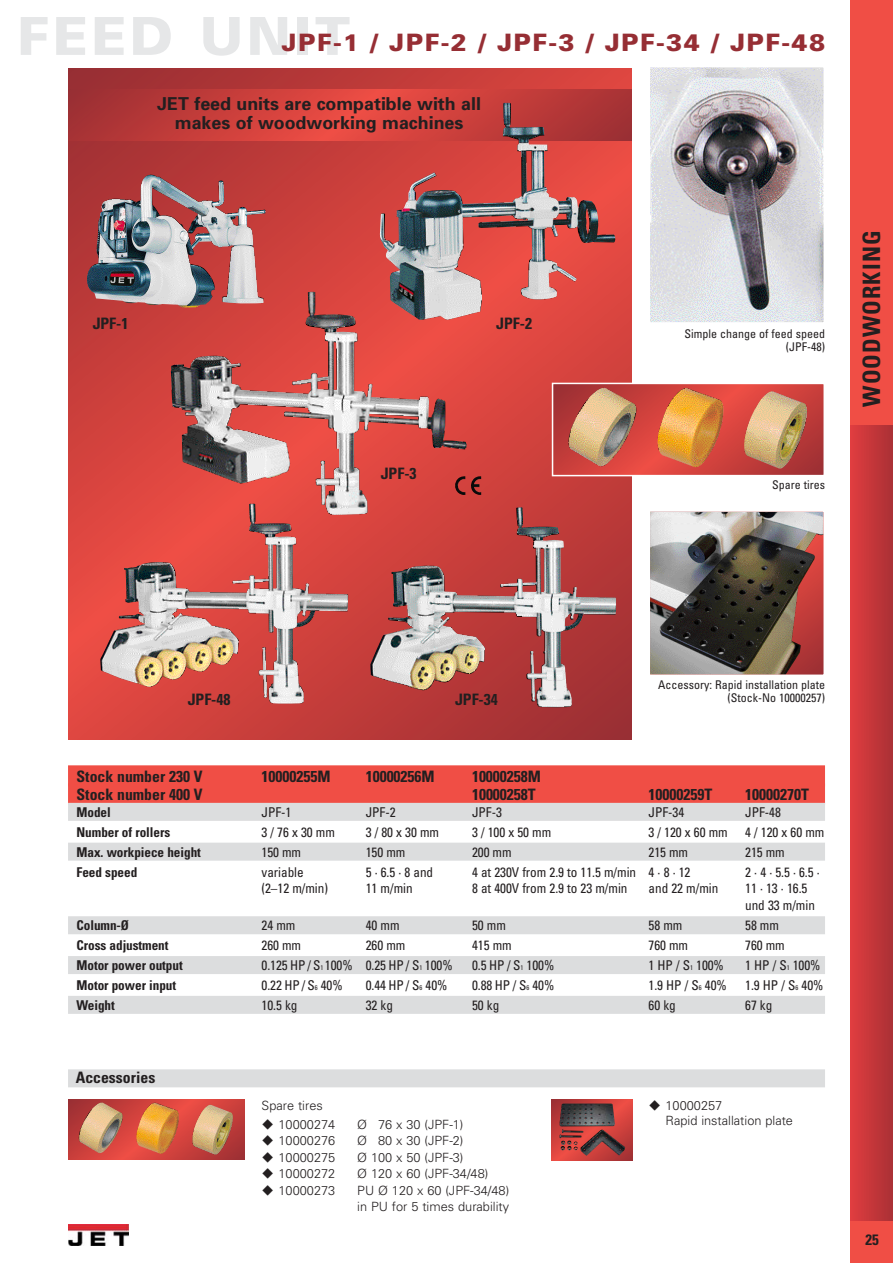
<style>
.page{position:relative;width:893px;height:1263px;background:#fff}
.page>*{position:absolute;margin:0;border:0;box-sizing:border-box;transform-origin:0 0}
.t1{font:900 52.5px "Univers";letter-spacing:.065em;color:#e6e7e8}
.t2{font:900 24px "Univers";letter-spacing:.065em;color:#962e34}
.t3{font:700 condensed 24px "Univers";letter-spacing:.045em;color:#231f20}
.t4{font:700 17.85px/19.5px "Univers";color:#231f20;text-align:center}
.t5{font:700 condensed 15.75px "Univers";color:#231f20}
.t6{font:700 condensed 15px "Univers";color:#231f20}
.t7{font:condensed 13.5px/17px "Univers";letter-spacing:-.005em;color:#231f20}
.t8{font:700 condensed 13.5px "Univers";letter-spacing:-.005em;color:#231f20}
.t9{font:300 12.75px/18.5px "Univers";color:#231f20}
.t10{font:condensed 12px/12.8px "Univers";color:#231f20;text-align:right}
.s1{font-size:6.75px}
</style>
<div class="page">
<div style="left:850px;top:0;width:42px;height:1263px;background:#f04e45"></div>
<div style="left:850px;top:425px;width:42px;height:795px;background:linear-gradient(to right,#e13d3f,#ac3135)"></div>
<svg style="left:68px;top:68px;width:563px;height:672px"></svg>
<img style="left:651px;top:69px;width:171px;height:252px">
<div style="left:648px;top:66px;width:177px;height:258px;border:2px solid #fff"></div>
<div style="left:68px;top:765px;width:757px;height:21px;background:#f04e45"></div>
<div style="left:68px;top:783px;width:757px;height:21px;background:#f04e45"></div>
<div style="left:68px;top:803px;width:757px;height:18px;background:#dcddde"></div>
<div style="left:68px;top:843px;width:757px;height:18px;background:#dcddde"></div>
<div style="left:68px;top:916px;width:757px;height:18px;background:#dcddde"></div>
<div style="left:68px;top:956px;width:757px;height:18px;background:#dcddde"></div>
<div style="left:68px;top:996px;width:757px;height:18px;background:#dcddde"></div>
<img style="left:467px;top:476px;width:14px;height:19px">
<div style="left:68px;top:1069px;width:757px;height:18px;background:#dcddde"></div>
<img style="left:171px;top:292px;width:296px;height:223px">
<img style="left:370px;top:507px;width:246px;height:201px">
<img style="left:124px;top:504px;width:224px;height:200px">
<svg style="left:68px;top:89px;width:563px;height:51px"></svg>
<img style="left:380px;top:102px;width:235px;height:218px">
<img style="left:87px;top:174px;width:179px;height:134px">
<svg style="left:552px;top:1099px;width:80px;height:61px"></svg>
<img style="left:561px;top:1106px;width:60px;height:44px">
<svg style="left:68px;top:1099px;width:176px;height:61px"></svg>
<img style="left:78px;top:1102px;width:46px;height:52px">
<img style="left:136px;top:1102px;width:44px;height:52px">
<img style="left:191px;top:1104px;width:42px;height:52px">
<img style="left:651px;top:513px;width:171px;height:160px">
<div style="left:648px;top:510px;width:177px;height:166px;border:2px solid #fff"></div>
<svg style="left:555px;top:386px;width:267px;height:87px"></svg>
<img style="left:567px;top:387px;width:71px;height:81px">
<div style="left:552px;top:383px;width:273px;height:93px;border:2px solid #fff"></div>
<img style="left:657px;top:388px;width:67px;height:80px">
<img style="left:743px;top:391px;width:65px;height:79px">
<img style="left:68px;top:1225px;width:61px;height:20px">
<h1 class="t1" style="left:17px;top:17px;width:335px">FEED UNIT</h1>
<h2 class="t2" style="left:282px;top:34px;width:545px">JPF-1 / JPF-2 / JPF-3 / JPF-34 / JPF-48</h2>
<h3 class="t4" style="left:157px;top:95px;width:325px">JET feed units are compatible with all makes of woodworking machines</h3>
<p class="t5" style="left:93px;top:318px;width:37px">JPF-1</p>
<p class="t5" style="left:381px;top:468px;width:37px">JPF-3</p>
<p class="t5" style="left:496px;top:318px;width:37px">JPF-2</p>
<p class="t10" style="left:685px;top:329px;width:142px">Simple change of feed speed (JPF-48)</p>
<p class="t10" style="left:772px;top:480px;width:54px">Spare tires</p>
<h2 class="t3" style="left:863px;top:407px;width:177px;rotate:-90deg">WOODWORKING</h2>
<p class="t5" style="left:188px;top:694px;width:44px">JPF-48</p>
<p class="t5" style="left:455px;top:694px;width:44px">JPF-34</p>
<p class="t10" style="left:658px;top:679px;width:168px">Accessory: Rapid installation plate (Stock-No 10000257)</p>
<p class="t5" style="left:77px;top:770px;width:128px">Stock number 230 V</p>
<p class="t5" style="left:261px;top:770px;width:71px">10000255M</p>
<p class="t5" style="left:366px;top:770px;width:71px">10000256M</p>
<p class="t5" style="left:472px;top:770px;width:71px">10000258M</p>
<p class="t5" style="left:77px;top:788px;width:128px">Stock number 400 V</p>
<p class="t5" style="left:472px;top:788px;width:65px">10000258T</p>
<p class="t5" style="left:648px;top:788px;width:65px">10000259T</p>
<p class="t5" style="left:745px;top:788px;width:65px">10000270T</p>
<p class="t8" style="left:77px;top:807px;width:36px">Model</p>
<p class="t7" style="left:261px;top:805px;width:31px">JPF-1</p>
<p class="t7" style="left:366px;top:805px;width:31px">JPF-2</p>
<p class="t7" style="left:472px;top:805px;width:31px">JPF-3</p>
<p class="t7" style="left:648px;top:805px;width:37px">JPF-34</p>
<p class="t7" style="left:745px;top:805px;width:37px">JPF-48</p>
<p class="t8" style="left:77px;top:827px;width:95px">Number of rollers</p>
<p class="t7" style="left:261px;top:825px;width:75px">3 / 76 x 30 mm</p>
<p class="t7" style="left:366px;top:825px;width:75px">3 / 80 x 30 mm</p>
<p class="t7" style="left:472px;top:825px;width:81px">3 / 100 x 50 mm</p>
<p class="t7" style="left:648px;top:825px;width:81px">3 / 120 x 60 mm</p>
<p class="t7" style="left:745px;top:825px;width:81px">4 / 120 x 60 mm</p>
<p class="t8" style="left:77px;top:847px;width:126px">Max. workpiece height</p>
<p class="t7" style="left:261px;top:845px;width:41px">150 mm</p>
<p class="t7" style="left:366px;top:845px;width:41px">150 mm</p>
<p class="t7" style="left:472px;top:845px;width:41px">200 mm</p>
<p class="t7" style="left:648px;top:845px;width:41px">215 mm</p>
<p class="t7" style="left:745px;top:845px;width:41px">215 mm</p>
<p class="t8" style="left:77px;top:867px;width:62px">Feed speed</p>
<p class="t7" style="left:261px;top:864px;width:44px">variable</p>
<p class="t7" style="left:366px;top:864px;width:69px">5 · 6.5 · 8 and</p>
<p class="t7" style="left:472px;top:864px;width:220px">4 at 230V from 2.9 to 11.5 m/min 4 · 8 · 12</p>
<p class="t7" style="left:745px;top:864px;width:76px">2 · 4 · 5.5 · 6.5 ·</p>
<p class="t7" style="left:261px;top:881px;width:68px">(2–12 m/min)</p>
<p class="t7" style="left:366px;top:881px;width:48px">11 m/min</p>
<p class="t7" style="left:472px;top:881px;width:157px">8 at 400V from 2.9 to 23 m/min</p>
<p class="t7" style="left:649px;top:881px;width:71px">and 22 m/min</p>
<p class="t7" style="left:745px;top:881px;width:71px">11 · 13 · 16.5 und 33 m/min</p>
<p class="t8" style="left:77px;top:920px;width:54px">Column-Ø</p>
<p class="t7" style="left:261px;top:918px;width:35px">24 mm</p>
<p class="t7" style="left:366px;top:918px;width:35px">40 mm</p>
<p class="t7" style="left:472px;top:918px;width:35px">50 mm</p>
<p class="t7" style="left:648px;top:918px;width:35px">58 mm</p>
<p class="t7" style="left:745px;top:918px;width:35px">58 mm</p>
<p class="t8" style="left:77px;top:940px;width:93px">Cross adjustment</p>
<p class="t7" style="left:261px;top:938px;width:41px">260 mm</p>
<p class="t7" style="left:366px;top:938px;width:41px">260 mm</p>
<p class="t7" style="left:472px;top:938px;width:41px">415 mm</p>
<p class="t7" style="left:648px;top:938px;width:41px">760 mm</p>
<p class="t7" style="left:745px;top:938px;width:41px">760 mm</p>
<p class="t8" style="left:77px;top:960px;width:108px">Motor power output</p>
<p class="t7" style="left:261px;top:958px;width:193px">0.125 HP / S<span class="s1">1</span> 100% 0.25 HP / S<span class="s1">1</span> 100%</p>
<p class="t7" style="left:472px;top:958px;width:84px">0.5 HP / S<span class="s1">1</span> 100%</p>
<p class="t7" style="left:648px;top:958px;width:77px">1 HP / S<span class="s1">1</span> 100%</p>
<p class="t7" style="left:745px;top:958px;width:77px">1 HP / S<span class="s1">1</span> 100%</p>
<p class="t8" style="left:77px;top:980px;width:101px">Motor power input</p>
<p class="t7" style="left:261px;top:978px;width:83px">0.22 HP / S<span class="s1">6</span> 40%</p>
<p class="t7" style="left:366px;top:978px;width:83px">0.44 HP / S<span class="s1">6</span> 40%</p>
<p class="t7" style="left:472px;top:978px;width:84px">0.88 HP / S<span class="s1">6</span> 40%</p>
<p class="t7" style="left:648px;top:978px;width:80px">1.9 HP / S<span class="s1">6</span> 40%</p>
<p class="t7" style="left:745px;top:978px;width:80px">1.9 HP / S<span class="s1">6</span> 40%</p>
<p class="t8" style="left:77px;top:1000px;width:40px">Weight</p>
<p class="t7" style="left:261px;top:998px;width:37px">10.5 kg</p>
<p class="t7" style="left:366px;top:998px;width:29px">32 kg</p>
<p class="t7" style="left:472px;top:998px;width:29px">50 kg</p>
<p class="t7" style="left:648px;top:998px;width:29px">60 kg</p>
<p class="t7" style="left:745px;top:998px;width:29px">67 kg</p>
<p class="t5" style="left:76px;top:1071px;width:81px">Accessories</p>
<p class="t9" style="left:279px;top:1098px;width:58px;text-indent:-17px">Spare tires<br>10000274</p>
<p class="t9" style="left:357px;top:1116px;width:108px">Ø 76 x 30 (JPF-1)</p>
<p class="t9" style="left:279px;top:1133px;width:58px">10000276</p>
<p class="t9" style="left:357px;top:1133px;width:108px">Ø 80 x 30 (JPF-2)</p>
<p class="t9" style="left:279px;top:1149px;width:58px">10000275</p>
<p class="t9" style="left:357px;top:1149px;width:108px">Ø 100 x 50 (JPF-3)</p>
<p class="t9" style="left:279px;top:1166px;width:58px">10000272</p>
<p class="t9" style="left:357px;top:1166px;width:133px">Ø 120 x 60 (JPF-34/48)</p>
<p class="t9" style="left:279px;top:1182px;width:58px">10000273</p>
<p class="t9" style="left:357px;top:1183px;width:153px;line-height:16.5px">PU Ø 120 x 60 (JPF-34/48) in PU for 5 times durability</p>
<p class="t9" style="left:665px;top:1099px;width:129px;line-height:15px">10000257<br>Rapid installation plate</p>
<p class="t6" style="left:865px;top:1235px;width:15px">25</p>
</div>
